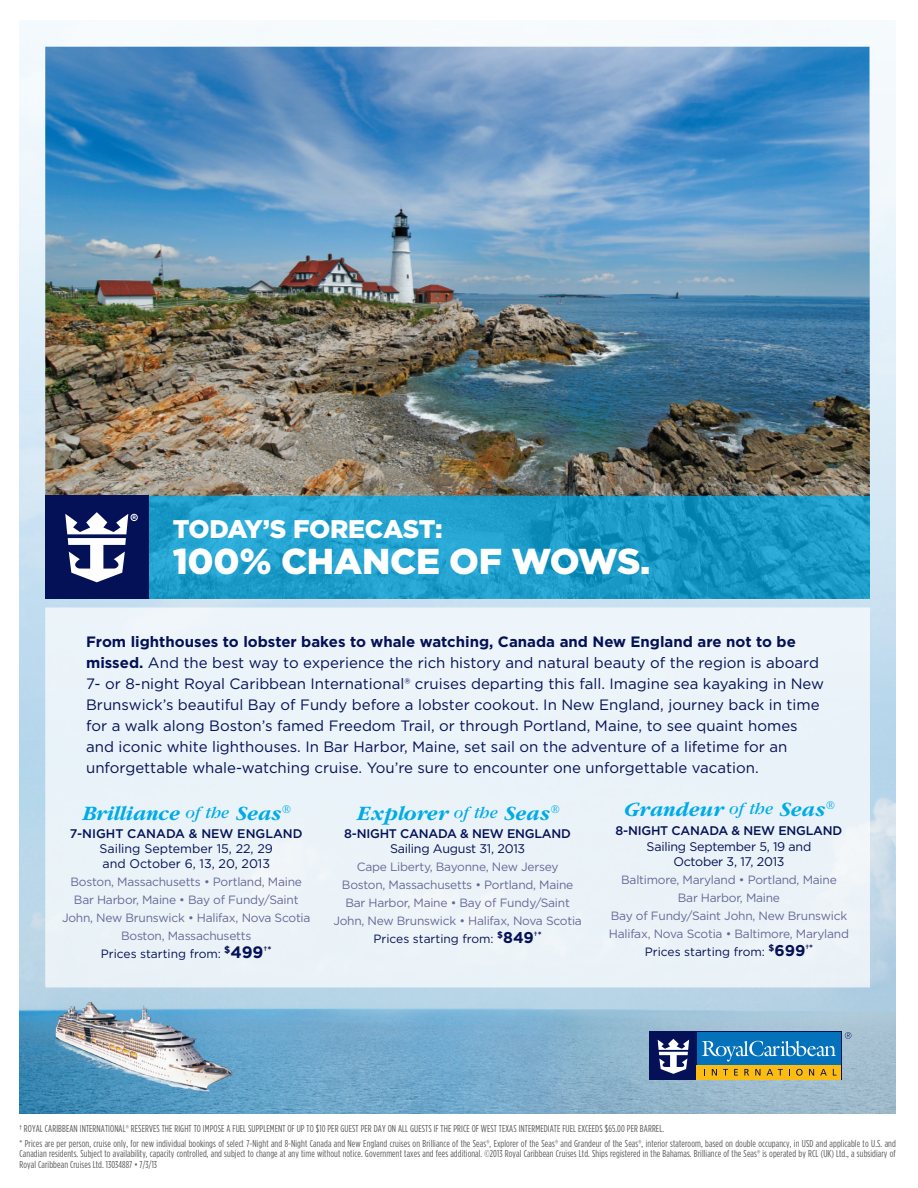
<style>
.page{position:relative;width:918px;height:1188px;background:#fff}
.page>*{position:absolute;margin:0;border:0;box-sizing:border-box;transform-origin:0 0}
.t1{font:900 36px "Gotham";letter-spacing:-.01em;color:#fff}
.t2{font:900 25.5px "Gotham";letter-spacing:-.015em;color:#fff}
.t3{font:italic 700 21.3px "Garamond";color:#00abe7}
.t4{font:15px/21px "Gotham";color:#041156}
.t5{font:12.45px "Gotham";letter-spacing:-.02em;color:#041156}
.t6{font:500 12.45px "Gotham";letter-spacing:-.02em;color:#041156}
.t7{font:12.45px "Gotham";color:#041156}
.t8{font:500 12.45px "Gotham";color:#041156}
.t9{font:12px/18px "Gotham";letter-spacing:-.02em;color:#676a98;text-align:center}
.t10{font:12px "Gotham";color:#041156}
.t11{font:10.05px/10.8px "Gotham Condensed";letter-spacing:.01em;color:#57585a;text-align:justify}
.t12{font:700 9.6px "Gotham";color:#041156}
.t13{font:700 4.95px "Gotham";color:#fff}
.s1{font-weight:700}
.s2{font-weight:400;font-size:17.7px}
.s3{font-size:16.5px}
.s4{font-weight:700;font-size:15.6px}
</style>
<div class="page">
<img style="left:20px;top:21px;width:876px;height:1092px">
<img style="left:45px;top:47px;width:825px;height:449px">
<svg style="left:649px;top:1032px;width:193px;height:48px"></svg>
<div style="left:650px;top:1032px;width:191px;height:47px;background:#0372bb"></div>
<div style="left:650px;top:1032px;width:47px;height:47px;background:#041156"></div>
<div style="left:697px;top:1065px;width:144px;height:14px;background:#fdbc12"></div>
<svg style="left:712px;top:1069px;width:5px;height:7px"></svg>
<svg style="left:734px;top:1069px;width:4px;height:7px"></svg>
<svg style="left:744px;top:1069px;width:5px;height:7px"></svg>
<svg style="left:755px;top:1069px;width:5px;height:7px"></svg>
<svg style="left:767px;top:1069px;width:16px;height:7px"></svg>
<svg style="left:796px;top:1069px;width:7px;height:7px"></svg>
<svg style="left:809px;top:1069px;width:5px;height:7px"></svg>
<svg style="left:820px;top:1069px;width:7px;height:7px"></svg>
<svg style="left:833px;top:1069px;width:4px;height:7px"></svg>
<svg style="left:658px;top:1039px;width:31px;height:35px"></svg>
<svg style="left:702px;top:1041px;width:134px;height:21px"></svg>
<svg style="left:845px;top:1032px;width:6px;height:7px"></svg>
<img style="left:35px;top:987px;width:213px;height:116px">
<svg style="left:148px;top:496px;width:722px;height:103px;background:#1d9cc8"></svg>
<div style="left:45px;top:496px;width:103px;height:103px;background:#041156"></div>
<svg style="left:65px;top:512px;width:63px;height:70px"></svg>
<div style="left:131px;top:514px;width:7px;height:7px;border:1px solid #fff;border-radius:50%"></div>
<div style="left:45px;top:608px;width:825px;height:379px;background:#ebf3f8"></div>
<p class="t13" style="left:133px;top:514px;width:5px">R</p>
<p class="t2" style="left:173px;top:511px;width:271px">TODAY’S FORECAST:</p>
<p class="t1" style="left:173px;top:536px;width:479px">100% CHANCE OF WOWS.</p>
<p class="t4" style="left:86px;top:631px;width:739px"><span class="s1">From lighthouses to lobster bakes to whale watching, Canada and New England are not to be missed.</span> And the best way to experience the rich history and natural beauty of the region is aboard 7- or 8-night Royal Caribbean International® cruises departing this fall. Imagine sea kayaking in New Brunswick’s beautiful Bay of Fundy before a lobster cookout. In New England, journey back in time for a walk along Boston’s famed Freedom Trail, or through Portland, Maine, to see quaint homes and iconic white lighthouses. In Bar Harbor, Maine, set sail on the adventure of a lifetime for an unforgettable whale-watching cruise. You’re sure to encounter one unforgettable vacation.</p>
<p class="t3" style="left:82px;top:801px;width:210px">Brilliance <span class="s2">of the</span> Seas<sup>®</sup></p>
<p class="t8" style="left:70px;top:826px;width:234px">7-NIGHT CANADA &amp; NEW ENGLAND</p>
<p class="t7" style="left:99px;top:841px;width:175px">Sailing September 15, 22, 29</p>
<p class="t7" style="left:102px;top:856px;width:169px">and October 6, 13, 20, 2013</p>
<p class="t9" style="left:71px;top:873px;width:233px">Boston, Massachusetts • Portland, Maine</p>
<p class="t9" style="left:62px;top:891px;width:250px">Bar Harbor, Maine • Bay of Fundy/Saint<br>John, New Brunswick • Halifax, Nova Scotia</p>
<p class="t9" style="left:121px;top:927px;width:132px">Boston, Massachusetts</p>
<p class="t10" style="left:101px;top:946px;width:122px">Prices starting from:</p>
<p class="t12" style="left:224px;top:943px;width:49px">$<span class="s3">499</span>†*</p>
<p class="t3" style="left:356px;top:801px;width:204px">Explorer <span class="s2">of the</span> Seas<sup>®</sup></p>
<p class="t6" style="left:344px;top:826px;width:228px">8-NIGHT CANADA &amp; NEW ENGLAND</p>
<p class="t5" style="left:390px;top:841px;width:137px">Sailing August 31, 2013</p>
<p class="t9" style="left:357px;top:858px;width:203px">Cape Liberty, Bayonne, New Jersey</p>
<p class="t9" style="left:342px;top:876px;width:233px">Boston, Massachusetts • Portland, Maine</p>
<p class="t9" style="left:333px;top:894px;width:250px">Bar Harbor, Maine • Bay of Fundy/Saint<br>John, New Brunswick • Halifax, Nova Scotia</p>
<p class="t10" style="left:374px;top:931px;width:170px">Prices starting from: <sup>$</sup><span class="s4">849</span><sup>†*</sup></p>
<p class="t3" style="left:624px;top:798px;width:212px">Grandeur <span class="s2">of the</span> Seas<sup>®</sup></p>
<p class="t6" style="left:616px;top:822px;width:228px">8-NIGHT CANADA &amp; NEW ENGLAND</p>
<p class="t5" style="left:647px;top:838px;width:166px">Sailing September 5, 19 and</p>
<p class="t5" style="left:673px;top:854px;width:113px">October 3, 17, 2013</p>
<p class="t9" style="left:621px;top:871px;width:217px">Baltimore, Maryland • Portland, Maine</p>
<p class="t9" style="left:678px;top:889px;width:104px">Bar Harbor, Maine</p>
<p class="t9" style="left:611px;top:907px;width:238px">Bay of Fundy/Saint John, New Brunswick</p>
<p class="t9" style="left:609px;top:925px;width:242px">Halifax, Nova Scotia • Baltimore, Maryland</p>
<p class="t10" style="left:645px;top:944px;width:170px">Prices starting from: <sup>$</sup><span class="s4">699</span><sup>†*</sup></p>
<p class="t11" style="left:20px;top:1123px;width:646px">† ROYAL CARIBBEAN INTERNATIONAL® RESERVES THE RIGHT TO IMPOSE A FUEL SUPPLEMENT OF UP TO $10 PER GUEST PER DAY ON ALL GUESTS IF THE PRICE OF WEST TEXAS INTERMEDIATE FUEL EXCEEDS $65.00 PER BARREL.</p>
<p class="t11" style="left:20px;top:1138px;width:878px">* Prices are per person, cruise only, for new individual bookings of select 7-Night and 8-Night Canada and New England cruises on Brilliance of the Seas®, Explorer of the Seas® and Grandeur of the Seas®, interior stateroom, based on double occupancy, in USD and applicable to U.S. and Canadian residents. Subject to availability, capacity controlled, and subject to change at any time without notice. Government taxes and fees additional. ©2013 Royal Caribbean Cruises Ltd. Ships registered in the Bahamas. Brilliance of the Seas® is operated by RCL (UK) Ltd., a subsidiary of Royal Caribbean Cruises Ltd. 13034887 • 7/3/13</p>
</div>
